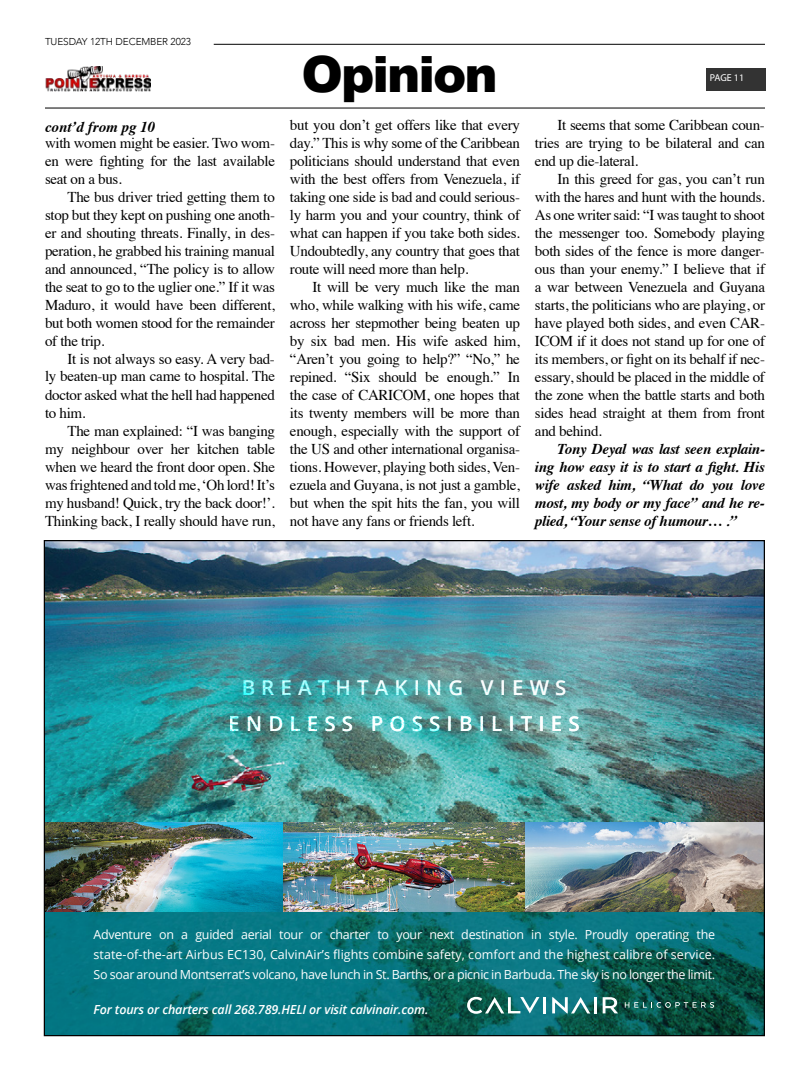
<style>
.page{position:relative;width:810px;height:1080px;background:#fff}
.page>*{position:absolute;margin:0;border:0;box-sizing:border-box;transform-origin:0 0}
.t1{font:900 50px "Arial";letter-spacing:-.04em;color:#000}
.t2{font:600 20.5px/36px "Open Sans";letter-spacing:.3em;color:#fff;text-align:center}
.t3{font:15px/18px "Times";letter-spacing:-.02em;color:#000;text-align:justify}
.t4{font:italic 700 15px/18px "Times";letter-spacing:-.02em;color:#000;text-align:justify}
.t5{font:italic 700 15px "Times";color:#000}
.t6{font:12.5px/20px "Open Sans";letter-spacing:-.025em;color:#fff;text-align:justify}
.t7{font:italic 600 12.5px "Open Sans";letter-spacing:-.01em;color:#fff}
.t8{font:300 10px "Avenir";letter-spacing:-.01em;color:#000}
.t9{font:10px "Myriad Pro";letter-spacing:-.005em;color:#fff}
</style>
<div class="page">
<hr style="left:45px;top:107px;width:720px;height:2px;background:#333">
<hr style="left:214px;top:44px;width:551px;height:1px;background:#333">
<div style="left:706px;top:68px;width:60px;height:23px;background:#333"></div>
<img style="left:45px;top:66px;width:106px;height:25px">
<img style="left:46px;top:542px;width:717px;height:280px">
<img style="left:46px;top:912px;width:717px;height:122px">
<img style="left:46px;top:822px;width:717px;height:90px">
<svg style="left:625px;top:1002px;width:89px;height:6px"></svg>
<svg style="left:467px;top:997px;width:72px;height:17px"></svg>
<hr style="left:543px;top:997px;width:3px;height:16px;background:#fff">
<svg style="left:552px;top:997px;width:38px;height:16px"></svg>
<hr style="left:594px;top:997px;width:3px;height:16px;background:#fff">
<svg style="left:603px;top:997px;width:15px;height:16px"></svg>
<p class="t8" style="left:45px;top:35px;width:148px">TUESDAY 12TH DECEMBER 2023</p>
<p class="t5" style="left:45px;top:113px;width:112px">cont’d from pg 10</p>
<p class="t3" style="left:45px;top:132px;width:232px">with women might be easier. Two wom&shy;en were fighting for the last available seat on a bus.</p>
<p class="t3" style="left:45px;top:186px;width:232px;text-indent:22px">The bus driver tried getting them to stop but they kept on pushing one anoth&shy;er and shouting threats. Finally, in des&shy;peration, he grabbed his training manual and announced, “The policy is to allow the seat to go to the uglier one.” If it was Maduro, it would have been different, but both women stood for the remainder of the trip.</p>
<p class="t3" style="left:45px;top:348px;width:232px;text-indent:22px">It is not always so easy. A very bad&shy;ly beaten-up man came to hospital. The doctor asked what the hell had happened to him.</p>
<p class="t3" style="left:45px;top:420px;width:232px;text-indent:22px">The man explained: “I was banging my neighbour over her kitchen table when we heard the front door open. She was frightened and told me, ‘Oh lord! It’s my husband! Quick, try the back door!’.<br>Thinking back, I really should have run,</p>
<h1 class="t1" style="left:301px;top:38px;width:198px">Opinion</h1>
<p class="t3" style="left:290px;top:115px;width:232px">but you don’t get offers like that every day.” This is why some of the Caribbean politicians should understand that even with the best offers from Venezuela, if taking one side is bad and could serious&shy;ly harm you and your country, think of what can happen if you take both sides.<br>Undoubtedly, any country that goes that route will need more than help.</p>
<p class="t3" style="left:290px;top:277px;width:232px;text-indent:22px">It will be very much like the man who, while walking with his wife, came across her stepmother being beaten up by six bad men. His wife asked him, “Aren’t you going to help?” “No,” he repined. “Six should be enough.” In the case of CARICOM, one hopes that its twenty members will be more than enough, especially with the support of the US and other international organisa&shy;tions. However, playing both sides, Ven&shy;ezuela and Guyana, is not just a gamble, but when the spit hits the fan, you will not have any fans or friends left.</p>
<p class="t9" style="left:710px;top:72px;width:36px">PAGE 11</p>
<p class="t3" style="left:535px;top:115px;width:232px;text-indent:22px">It seems that some Caribbean coun&shy;tries are trying to be bilateral and can end up die-lateral.</p>
<p class="t3" style="left:535px;top:169px;width:232px;text-indent:22px">In this greed for gas, you can’t run with the hares and hunt with the hounds.<br>As one writer said: “I was taught to shoot the messenger too. Somebody playing both sides of the fence is more danger&shy;ous than your enemy.” I believe that if a war between Venezuela and Guyana starts, the politicians who are playing, or have played both sides, and even CAR-ICOM if it does not stand up for one of its members, or fight on its behalf if nec&shy;essary, should be placed in the middle of the zone when the battle starts and both sides head straight at them from front and behind.</p>
<p class="t4" style="left:535px;top:439px;width:232px;text-indent:22px">Tony Deyal was last seen explain&shy;ing how easy it is to start a fight. His wife asked him, “What do you love most, my body or my face” and he re&shy;plied, “Your sense of humour… .”</p>
<h2 class="t2" style="left:229px;top:669px;width:353px">BREATHTAKING VIEWS<br>ENDLESS POSSIBILITIES</h2>
<p class="t6" style="left:94px;top:924px;width:623px">Adventure on a guided aerial tour or charter to your next destination in style. Proudly operating the state-of-the-art Airbus EC130, CalvinAir’s flights combine safety, comfort and the highest calibre of service.<br>So soar around Montserrat’s volcano, have lunch in St. Barths, or a picnic in Barbuda. The sky is no longer the limit.</p>
<p class="t7" style="left:94px;top:1001px;width:336px">For tours or charters call 268.789.HELI or visit calvinair.com.</p>
</div>
